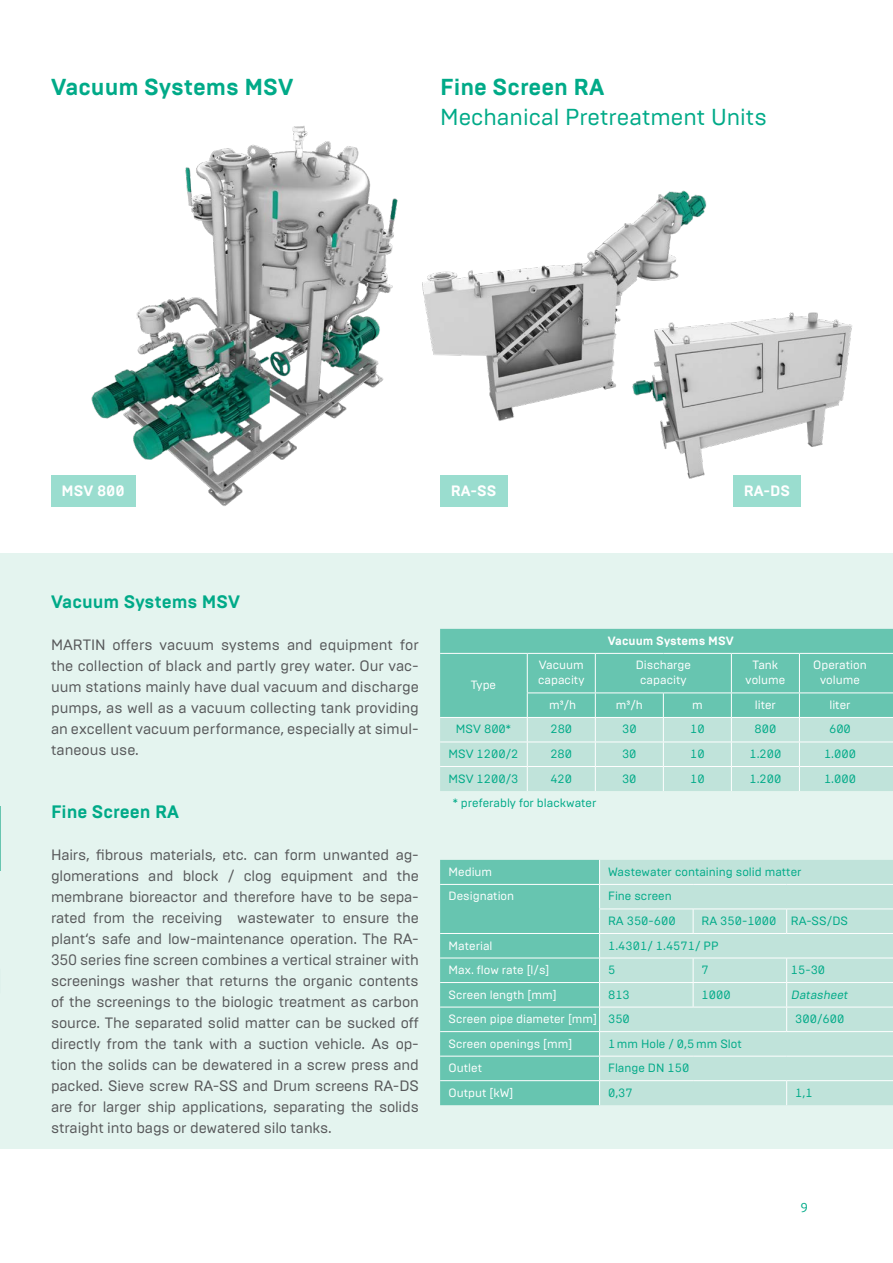
<style>
.page{position:relative;width:893px;height:1263px;background:#fff}
.page>*{position:absolute;margin:0;border:0;box-sizing:border-box;transform-origin:0 0}
.t1{font:700 23.1px "Brutal Type";color:#0a8}
.t2{font:23.1px "Brutal Type";color:#0a8}
.t3{font:700 18px "Brutal Type";color:#0a8}
.t4{font:15px/21px "Brutal Type";letter-spacing:-.005em;color:#57585a;text-align:justify}
.t5{font:700 15px "Brutal Type";color:#fff}
.t6{font:13.5px "Kievit Pro";color:#0a8}
.t7{font:12px/24.6px "Brutal Type";color:#0a8}
.t8{font:12px/15px "Brutal Type";color:#fff;text-align:center}
.t9{font:700 12px "Brutal Type";color:#fff}
.t10{font:italic 12px "Brutal Type";color:#0a8}
.s1{color:#0a8}
</style>
<div class="page">
<div style="left:0;top:553px;width:893px;height:595px;background:#e4f4ef"></div>
<img style="left:51px;top:126px;width:347px;height:381px">
<img style="left:422px;top:190px;width:285px;height:231px">
<img style="left:628px;top:263px;width:224px;height:216px">
<div style="left:600px;top:860px;width:293px;height:245px;background:#c0e3da"></div>
<svg style="left:786px;top:1081px;width:1px;height:24px"></svg>
<hr style="left:599px;top:908px;width:94px;height:1px;background:#fff">
<hr style="left:693px;top:908px;width:94px;height:1px;background:#fff">
<svg style="left:693px;top:909px;width:1px;height:24px"></svg>
<hr style="left:787px;top:908px;width:106px;height:1px;background:#fff">
<svg style="left:786px;top:909px;width:1px;height:24px"></svg>
<hr style="left:600px;top:933px;width:93px;height:1px;background:#fff">
<hr style="left:693px;top:933px;width:94px;height:1px;background:#fff">
<hr style="left:787px;top:933px;width:106px;height:1px;background:#fff">
<hr style="left:600px;top:958px;width:93px;height:1px;background:#fff">
<hr style="left:693px;top:958px;width:94px;height:1px;background:#fff">
<hr style="left:787px;top:958px;width:106px;height:1px;background:#fff">
<hr style="left:600px;top:982px;width:93px;height:1px;background:#fff">
<hr style="left:693px;top:982px;width:94px;height:1px;background:#fff">
<svg style="left:693px;top:958px;width:1px;height:49px"></svg>
<hr style="left:787px;top:982px;width:106px;height:1px;background:#fff">
<svg style="left:786px;top:958px;width:1px;height:73px"></svg>
<hr style="left:600px;top:1007px;width:93px;height:1px;background:#fff">
<hr style="left:693px;top:1007px;width:94px;height:1px;background:#fff">
<hr style="left:787px;top:1007px;width:106px;height:1px;background:#fff">
<hr style="left:600px;top:1031px;width:93px;height:1px;background:#fff">
<hr style="left:693px;top:1031px;width:94px;height:1px;background:#fff">
<hr style="left:787px;top:1031px;width:106px;height:1px;background:#fff">
<hr style="left:600px;top:1056px;width:93px;height:1px;background:#fff">
<hr style="left:693px;top:1056px;width:94px;height:1px;background:#fff">
<hr style="left:787px;top:1056px;width:106px;height:1px;background:#fff">
<hr style="left:600px;top:1080px;width:93px;height:1px;background:#fff">
<hr style="left:693px;top:1080px;width:94px;height:1px;background:#fff">
<hr style="left:787px;top:1080px;width:106px;height:1px;background:#fff">
<div style="left:440px;top:860px;width:160px;height:245px;background:#67c5b0"></div>
<hr style="left:600px;top:884px;width:93px;height:1px;background:#fff">
<hr style="left:693px;top:884px;width:94px;height:1px;background:#fff">
<hr style="left:787px;top:884px;width:106px;height:1px;background:#fff">
<svg style="left:440px;top:629px;width:453px;height:162px;background:#93d4c5"></svg>
<div style="left:51px;top:476px;width:84px;height:31px;background:#9addcf"></div>
<div style="left:440px;top:476px;width:67px;height:31px;background:#9addcf"></div>
<div style="left:733px;top:476px;width:68px;height:31px;background:#9addcf"></div>
<h1 class="t1" style="left:51px;top:73px;width:244px">Vacuum Systems MSV</h1>
<h1 class="t1" style="left:440px;top:73px;width:166px">Fine Screen RA</h1>
<h1 class="t2" style="left:440px;top:103px;width:328px">Mechanical Pretreatment Units</h1>
<p class="t5" style="left:62px;top:482px;width:65px">MSV 800</p>
<p class="t5" style="left:451px;top:482px;width:47px">RA-SS</p>
<p class="t5" style="left:744px;top:482px;width:48px">RA-DS</p>
<p class="t3" style="left:51px;top:591px;width:190px">Vacuum Systems MSV</p>
<p class="t4" style="left:51px;top:634px;width:369px">MARTIN offers vacuum systems and equipment for the collection of black and partly grey water. Our vac&shy;uum stations mainly have dual vacuum and discharge pumps, as well as a vacuum collecting tank providing an excellent vacuum performance, especially at simul&shy;taneous use.</p>
<p class="t3" style="left:51px;top:801px;width:130px">Fine Screen RA</p>
<p class="t4" style="left:51px;top:844px;width:369px">Hairs, fibrous materials, etc. can form unwanted ag&shy;glomerations and block / clog equipment and the membrane bioreactor and therefore have to be sepa&shy;rated from the receiving wastewater to ensure the plant‘s safe and low-maintenance operation. The RA-350 series fine screen combines a vertical strainer with screenings washer that returns the organic contents of the screenings to the biologic treatment as carbon source. The separated solid matter can be sucked off directly from the tank with a suction vehicle. As op&shy;tion the solids can be dewatered in a screw press and packed. Sieve screw RA-SS and Drum screens RA-DS are for larger ship applications, separating the solids straight into bags or dewatered silo tanks.</p>
<p class="t8" style="left:471px;top:677px;width:27px">Type</p>
<p class="t9" style="left:608px;top:633px;width:127px">Vacuum Systems MSV</p>
<p class="t8" style="left:538px;top:658px;width:48px;text-align:left">Vacuum capacity</p>
<p class="t8" style="left:636px;top:658px;width:57px">Discharge capacity</p>
<p class="t8" style="left:746px;top:658px;width:41px">Tank volume</p>
<p class="t8" style="left:813px;top:658px;width:55px">Operation volume</p>
<p class="t8" style="left:549px;top:697px;width:29px">m³/h</p>
<p class="t8" style="left:616px;top:697px;width:29px">m³/h</p>
<p class="t8" style="left:692px;top:697px;width:12px">m</p>
<p class="t8" style="left:755px;top:697px;width:23px">liter</p>
<p class="t8" style="left:829px;top:697px;width:23px">liter</p>
<p class="t7" style="left:456px;top:717px;width:57px">MSV 800*</p>
<p class="t7" style="left:550px;top:717px;width:23px">280</p>
<p class="t7" style="left:622px;top:717px;width:16px">30</p>
<p class="t7" style="left:690px;top:717px;width:16px">10</p>
<p class="t7" style="left:754px;top:717px;width:23px">800</p>
<p class="t7" style="left:829px;top:717px;width:23px">600</p>
<p class="t7" style="left:448px;top:741px;width:71px">MSV 1200/2</p>
<p class="t7" style="left:550px;top:741px;width:23px">280</p>
<p class="t7" style="left:622px;top:741px;width:16px">30</p>
<p class="t7" style="left:690px;top:741px;width:16px">10</p>
<p class="t7" style="left:749px;top:741px;width:34px">1.200</p>
<p class="t7" style="left:824px;top:741px;width:34px">1.000</p>
<p class="t7" style="left:448px;top:766px;width:71px">MSV 1200/3</p>
<p class="t7" style="left:550px;top:766px;width:23px">420</p>
<p class="t7" style="left:622px;top:766px;width:16px">30</p>
<p class="t7" style="left:690px;top:766px;width:16px">10</p>
<p class="t7" style="left:749px;top:766px;width:34px">1.200</p>
<p class="t7" style="left:824px;top:766px;width:34px">1.000</p>
<p class="t7" style="left:453px;top:790px;width:145px">* preferably for blackwater</p>
<p class="t8" style="left:449px;top:864px;width:45px">Medium</p>
<p class="t7" style="left:608px;top:859px;width:195px">Wastewater containing solid matter</p>
<p class="t8" style="left:449px;top:889px;width:67px">Designation</p>
<p class="t7" style="left:608px;top:884px;width:69px">Fine screen<br>RA 350-600</p>
<p class="t7" style="left:702px;top:908px;width:148px">RA 350-1000 RA-SS/DS</p>
<p class="t8" style="left:449px;top:938px;width:45px">Material</p>
<p class="t7" style="left:608px;top:933px;width:112px">1.4301/ 1.4571/ PP</p>
<p class="t8" style="left:449px;top:962px;width:102px">Max. flow rate [l/s]</p>
<p class="t7" style="left:608px;top:957px;width:9px">5</p>
<p class="t7" style="left:702px;top:957px;width:9px">7</p>
<p class="t7" style="left:791px;top:957px;width:36px">15-30</p>
<p class="t8" style="left:449px;top:987px;width:109px">Screen length [mm]</p>
<p class="t7" style="left:608px;top:982px;width:23px">813</p>
<p class="t7" style="left:702px;top:982px;width:31px">1000</p>
<p class="t10" style="left:791px;top:987px;width:61px">Datasheet</p>
<p class="t8" style="left:449px;top:1011px;width:183px">Screen pipe diameter [mm] <span class="s1">350</span></p>
<p class="t7" style="left:795px;top:1006px;width:51px">300/600</p>
<p class="t8" style="left:449px;top:1036px;width:125px">Screen openings [mm]</p>
<p class="t7" style="left:608px;top:1031px;width:135px">1 mm Hole / 0,5 mm Slot</p>
<p class="t8" style="left:449px;top:1060px;width:35px">Outlet</p>
<p class="t7" style="left:608px;top:1056px;width:83px">Flange DN 150</p>
<p class="t8" style="left:449px;top:1085px;width:66px">Output [kW]</p>
<p class="t7" style="left:608px;top:1080px;width:26px">0,37</p>
<p class="t7" style="left:795px;top:1080px;width:19px">1,1</p>
<p class="t6" style="left:801px;top:1199px;width:8px">9</p>
</div>
